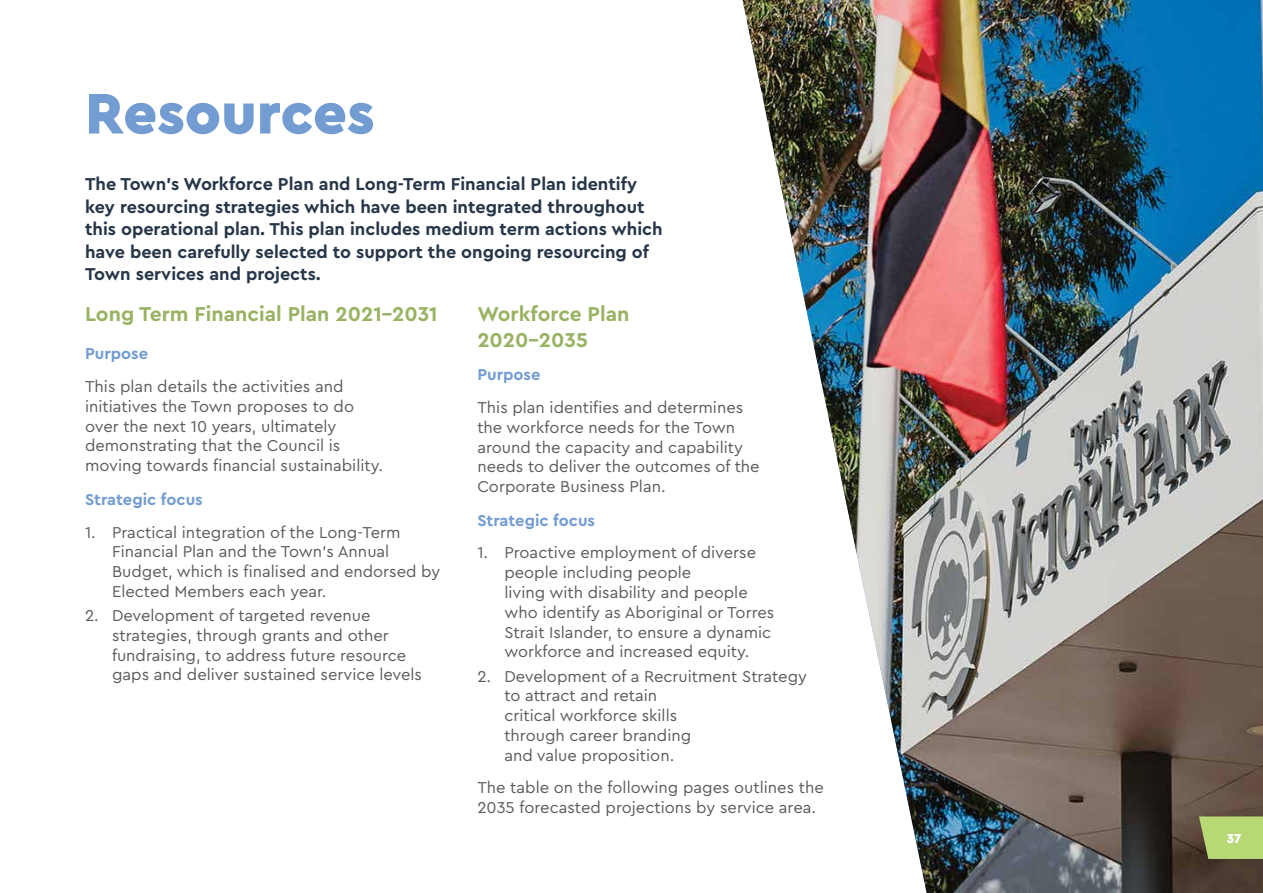
<style>
.page{position:relative;width:1263px;height:893px;background:#fff}
.page>*{position:absolute;margin:0;border:0;box-sizing:border-box;transform-origin:0 0}
.t1{font:900 60px "Cera Pro";color:#739dd2}
.t2{font:700 21px/25.2px "Cera Pro";color:#98b362}
.t3{font:700 18px/22.5px "Cera Pro";color:#273749}
.t4{font:16.5px/19.8px "Cera Pro";color:#5c5b5d}
.t5{font:700 16.5px "Cera Pro";color:#739dd2}
.t6{font:900 13.5px "Cera Pro";color:#fff}
</style>
<div class="page">
<img style="left:742px;top:0;width:521px;height:893px">
<svg style="left:1199px;top:816px;width:64px;height:43px;background:#afca6f"></svg>
<h1 class="t1" style="left:85px;top:74px;width:291px">Resources</h1>
<p class="t3" style="left:85px;top:172px;width:579px">The Town’s Workforce Plan and Long-Term Financial Plan identify key resourcing strategies which have been integrated throughout this operational plan. This plan includes medium term actions which have been carefully selected to support the ongoing resourcing of Town services and projects.</p>
<p class="t2" style="left:85px;top:301px;width:354px">Long Term Financial Plan 2021–2031</p>
<p class="t5" style="left:85px;top:343px;width:65px">Purpose</p>
<p class="t4" style="left:85px;top:376px;width:300px">This plan details the activities and initiatives the Town proposes to do over the next 10 years, ultimately demonstrating that the Council is moving towards financial sustainability.</p>
<p class="t5" style="left:85px;top:488px;width:119px">Strategic focus</p>
<p class="t4" style="left:112px;top:521px;width:330px;text-indent:-27px">1. Practical integration of the Long-Term Financial Plan and the Town’s Annual Budget, which is finalised and endorsed by Elected Members each year.</p>
<p class="t4" style="left:112px;top:605px;width:311px;text-indent:-27px">2. Development of targeted revenue strategies, through grants and other fundraising, to address future resource gaps and deliver sustained service levels</p>
<p class="t2" style="left:477px;top:301px;width:154px">Workforce Plan<br>2020–2035</p>
<p class="t5" style="left:477px;top:364px;width:65px">Purpose</p>
<p class="t4" style="left:477px;top:397px;width:284px">This plan identifies and determines the workforce needs for the Town around the capacity and capability needs to deliver the outcomes of the Corporate Business Plan.</p>
<p class="t5" style="left:477px;top:509px;width:119px">Strategic focus</p>
<p class="t4" style="left:504px;top:542px;width:272px;text-indent:-27px">1. Proactive employment of diverse people including people<br>living with disability and people who identify as Aboriginal or Torres Strait Islander, to ensure a dynamic workforce and increased equity.</p>
<p class="t4" style="left:504px;top:665px;width:304px;text-indent:-27px">2. Development of a Recruitment Strategy to attract and retain<br>critical workforce skills<br>through career branding<br>and value proposition.</p>
<p class="t4" style="left:477px;top:777px;width:348px">The table on the following pages outlines the<br>2035 forecasted projections by service area.</p>
<p class="t6" style="left:1227px;top:830px;width:16px">37</p>
</div>
